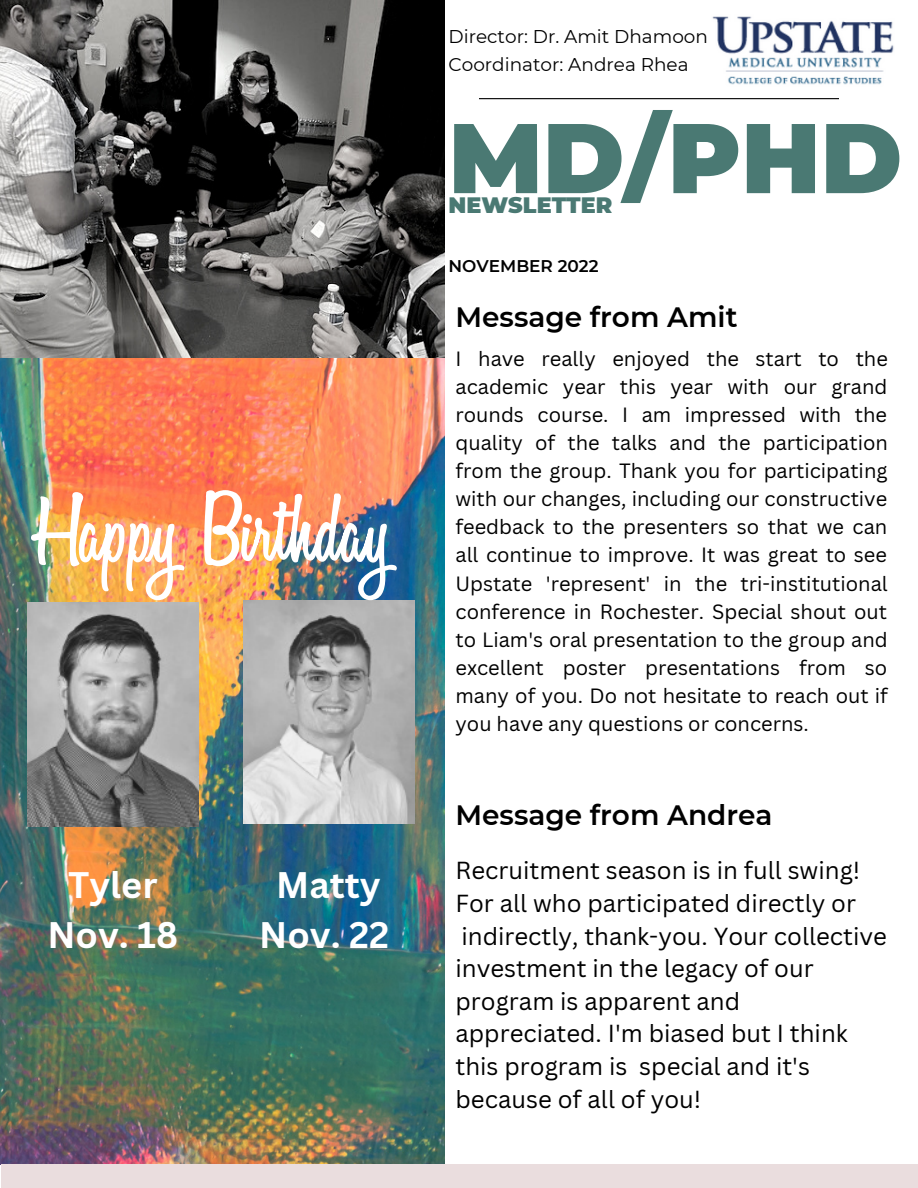
<style>
.page{position:relative;width:918px;height:1188px;background:#fff}
.page>*{position:absolute;margin:0;border:0;box-sizing:border-box;transform-origin:0 0}
.t1{font:900 98.85px "Montserrat";color:#4a7973}
.t2{font:700 36px/49.5px "Canva Sans";color:#fff;text-align:center}
.t3{font:600 28.05px "Montserrat";color:#000}
.t4{font:24px/32.7px "Canva Sans";color:#000}
.t5{font:900 22.2px "Montserrat";color:#4a7973}
.t6{font:20.1px/28.2px "Canva Sans";color:#000;text-align:justify}
.t7{font:18.45px/27.6px "Montserrat";color:#000}
.t8{font:600 16.95px "Montserrat";color:#000}
</style>
<div class="page">
<hr style="left:479px;top:98px;width:360px;height:1px;background:#000">
<img style="left:712px;top:16px;width:182px;height:69px">
<img style="left:0;top:358px;width:444px;height:806px">
<div style="left:1px;top:1164px;width:917px;height:24px;background:#eaddde"></div>
<img style="left:28px;top:603px;width:171px;height:223px">
<img style="left:243px;top:600px;width:171px;height:224px">
<img style="left:31px;top:490px;width:366px;height:110px">
<img style="left:0;top:0;width:444px;height:358px">
<p class="t7" style="left:449px;top:23px;width:261px">Director: Dr. Amit Dhamoon<br>Coordinator: Andrea Rhea</p>
<h1 class="t1" style="left:449px;top:97px;width:455px">MD/PHD</h1>
<p class="t5" style="left:449px;top:192px;width:165px">NEWSLETTER</p>
<p class="t8" style="left:449px;top:255px;width:152px">NOVEMBER 2022</p>
<h3 class="t3" style="left:456px;top:299px;width:284px">Message from Amit</h3>
<p class="t6" style="left:456px;top:344px;width:434px">I have really enjoyed the start to the academic year this year with our grand rounds course. I am impressed with the quality of the talks and the participation from the group. Thank you for participating with our changes, including our constructive feedback to the presenters so that we can all continue to improve. It was great to see Upstate 'represent' in the tri-institutional conference in Rochester. Special shout out to Liam's oral presentation to the group and excellent poster presentations from so many of you. Do not hesitate to reach out if you have any questions or concerns.</p>
<h3 class="t3" style="left:456px;top:798px;width:319px">Message from Andrea</h3>
<h2 class="t2" style="left:47px;top:860px;width:132px">Tyler<br>Nov. 18</h2>
<h2 class="t2" style="left:259px;top:860px;width:131px">Matty<br>Nov. 22</h2>
<p class="t4" style="left:456px;top:854px;width:433px">Recruitment season is in full swing!<br>For all who participated directly or indirectly, thank-you. Your collective investment in the legacy of our program is apparent and appreciated. I'm biased but I think this program is special and it's because of all of you!</p>
</div>
